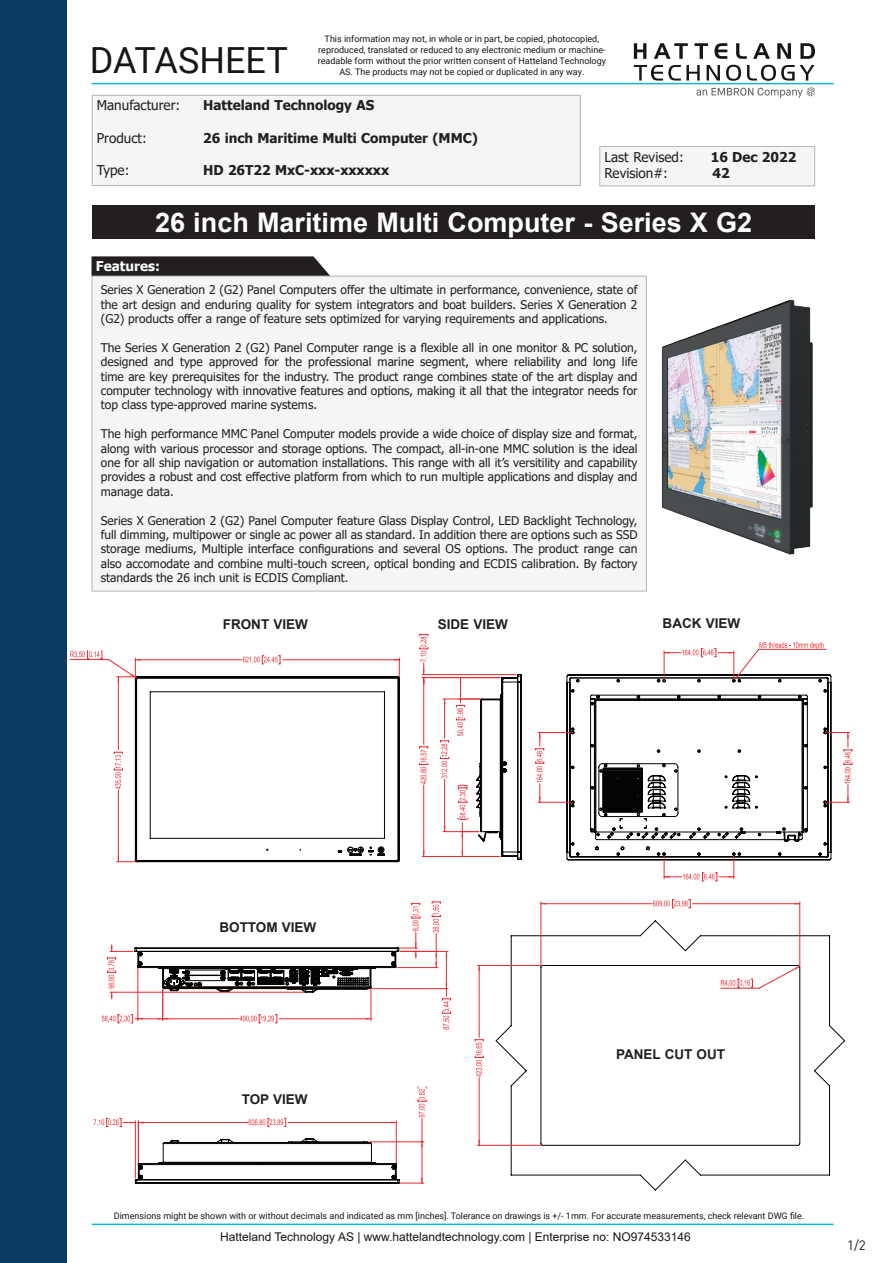
<style>
.page{position:relative;width:893px;height:1263px;background:#fff}
.page>*{position:absolute;margin:0;border:0;box-sizing:border-box;transform-origin:0 0}
.t1{font:36px "Roboto";color:#171518}
.t2{font:700 27px "Arial";color:#fff}
.t3{font:700 13.5px "Tahoma";color:#231f20}
.t4{font:700 13.5px "Arial";color:#231f20}
.t5{font:13.5px "Tahoma";color:#231f20}
.t6{font:700 13.5px "Tahoma";color:#fff}
.t7{font:13.5px "DINOT";color:#231f20}
.t8{font:12px/14.4px "Tahoma";color:#231f20;text-align:justify}
.t9{font:12px "Arial";color:#171518}
.t10{font:9px/10.8px "Roboto";color:#171518;text-align:center}
</style>
<div class="page">
<div style="left:0;top:0;width:66px;height:1263px;background:#0a3b60"></div>
<hr style="left:92px;top:1223px;width:741px;height:2px;background:#06b5df">
<hr style="left:92px;top:83px;width:741px;height:1px;background:#02b4de">
<svg style="left:634px;top:65px;width:66px;height:16px"></svg>
<svg style="left:707px;top:65px;width:13px;height:16px"></svg>
<svg style="left:726px;top:65px;width:15px;height:16px"></svg>
<svg style="left:747px;top:65px;width:68px;height:16px"></svg>
<svg style="left:634px;top:43px;width:12px;height:16px"></svg>
<svg style="left:654px;top:43px;width:34px;height:16px"></svg>
<svg style="left:694px;top:43px;width:14px;height:16px"></svg>
<svg style="left:714px;top:43px;width:13px;height:16px"></svg>
<svg style="left:736px;top:43px;width:11px;height:16px"></svg>
<svg style="left:753px;top:43px;width:17px;height:16px"></svg>
<svg style="left:777px;top:43px;width:14px;height:16px"></svg>
<svg style="left:800px;top:43px;width:15px;height:16px"></svg>
<svg style="left:696px;top:87px;width:119px;height:11px"></svg>
<svg style="left:135px;top:677px;width:264px;height:184px"></svg>
<svg style="left:394px;top:658px;width:6px;height:19px"></svg>
<hr style="left:135px;top:659px;width:107px;height:1px;background:#ee292e">
<hr style="left:282px;top:659px;width:117px;height:1px;background:#ee292e">
<svg style="left:243px;top:655px;width:38px;height:10px"></svg>
<svg style="left:117px;top:856px;width:18px;height:6px"></svg>
<hr style="left:118px;top:677px;width:1px;height:73px;background:#ee292e">
<hr style="left:118px;top:790px;width:1px;height:72px;background:#ee292e">
<svg style="left:114px;top:752px;width:9px;height:37px"></svg>
<svg style="left:70px;top:650px;width:70px;height:32px"></svg>
<hr style="left:422px;top:674px;width:94px;height:1px;background:#ee292e">
<svg style="left:419px;top:634px;width:10px;height:50px"></svg>
<hr style="left:422px;top:677px;width:78px;height:1px;background:#ee292e">
<hr style="left:422px;top:856px;width:78px;height:1px;background:#ee292e">
<hr style="left:423px;top:678px;width:1px;height:66px;background:#ee292e">
<hr style="left:423px;top:785px;width:1px;height:71px;background:#ee292e">
<svg style="left:419px;top:746px;width:10px;height:38px"></svg>
<svg style="left:456px;top:674px;width:65px;height:186px"></svg>
<hr style="left:443px;top:831px;width:36px;height:1px;background:#ee292e">
<hr style="left:443px;top:699px;width:37px;height:1px;background:#ee292e">
<hr style="left:444px;top:779px;width:1px;height:53px;background:#ee292e">
<hr style="left:444px;top:699px;width:1px;height:39px;background:#ee292e">
<svg style="left:440px;top:740px;width:9px;height:38px"></svg>
<svg style="left:567px;top:675px;width:264px;height:185px"></svg>
<hr style="left:538px;top:732px;width:33px;height:1px;background:#ee292e">
<hr style="left:538px;top:802px;width:33px;height:1px;background:#ee292e">
<svg style="left:535px;top:732px;width:10px;height:70px"></svg>
<svg style="left:664px;top:856px;width:70px;height:26px"></svg>
<svg style="left:590px;top:642px;width:263px;height:200px"></svg>
<svg style="left:496px;top:920px;width:349px;height:270px"></svg>
<hr style="left:541px;top:902px;width:1px;height:63px;background:#ee292e">
<hr style="left:799px;top:902px;width:1px;height:63px;background:#ee292e">
<hr style="left:541px;top:903px;width:111px;height:1px;background:#ee292e">
<hr style="left:693px;top:903px;width:107px;height:1px;background:#ee292e">
<svg style="left:653px;top:899px;width:38px;height:9px"></svg>
<hr style="left:477px;top:965px;width:64px;height:1px;background:#ee292e">
<hr style="left:477px;top:1145px;width:64px;height:1px;background:#ee292e">
<hr style="left:479px;top:965px;width:1px;height:72px;background:#ee292e">
<hr style="left:479px;top:1078px;width:1px;height:67px;background:#ee292e">
<svg style="left:475px;top:1039px;width:9px;height:38px"></svg>
<svg style="left:721px;top:966px;width:79px;height:22px"></svg>
<hr style="left:397px;top:967px;width:41px;height:1px;background:#ee292e">
<svg style="left:432px;top:902px;width:15px;height:65px"></svg>
<hr style="left:400px;top:951px;width:48px;height:1px;background:#ee292e">
<hr style="left:372px;top:988px;width:76px;height:1px;background:#ee292e">
<hr style="left:446px;top:951px;width:1px;height:37px;background:#ee292e">
<svg style="left:442px;top:983px;width:9px;height:46px"></svg>
<hr style="left:138px;top:968px;width:1px;height:52px;background:#ee292e">
<svg style="left:102px;top:1014px;width:66px;height:9px"></svg>
<hr style="left:162px;top:989px;width:1px;height:31px;background:#ee292e">
<hr style="left:371px;top:989px;width:1px;height:31px;background:#ee292e">
<hr style="left:163px;top:1018px;width:76px;height:1px;background:#ee292e">
<hr style="left:279px;top:1018px;width:92px;height:1px;background:#ee292e">
<svg style="left:240px;top:1014px;width:38px;height:9px"></svg>
<svg style="left:107px;top:903px;width:314px;height:96px"></svg>
<svg style="left:94px;top:1087px;width:333px;height:97px"></svg>
<div style="left:92px;top:95px;width:488px;height:90px;background:#f5f5f6"></div>
<div style="left:92px;top:95px;width:489px;height:91px;border:1px solid #b6b7bb"></div>
<div style="left:600px;top:147px;width:215px;height:39px;background:#f5f5f6"></div>
<div style="left:599px;top:146px;width:216px;height:40px;border:1px solid #b6b7bb"></div>
<div style="left:92px;top:205px;width:723px;height:34px;background:#231f20"></div>
<svg style="left:92px;top:256px;width:238px;height:20px;background:#464344"></svg>
<div style="left:96px;top:260px;width:217px;height:13px;background:#231f20"></div>
<div style="left:92px;top:276px;width:554px;height:315px;background:#f5f5f6"></div>
<img style="left:661px;top:299px;width:152px;height:256px">
<h1 class="t1" style="left:90px;top:35px;width:200px">DATASHEET</h1>
<p class="t10" style="left:318px;top:33px;width:290px">This information may not, in whole or in part, be copied, photocopied, reproduced, translated or reduced to any electronic medium or machine&shy;readable form without the prior written consent of Hatteland Technology AS. The products may not be copied or duplicated in any way.</p>
<p class="t5" style="left:97px;top:96px;width:85px">Manufacturer:</p>
<p class="t3" style="left:203px;top:96px;width:173px">Hatteland Technology AS</p>
<p class="t5" style="left:97px;top:129px;width:52px">Product:</p>
<p class="t3" style="left:203px;top:128px;width:276px">26 inch Maritime Multi Computer (MMC)</p>
<p class="t5" style="left:97px;top:161px;width:34px">Type:</p>
<p class="t3" style="left:203px;top:161px;width:188px">HD 26T22 MxC-xxx-xxxxxx</p>
<p class="t5" style="left:604px;top:148px;width:81px">Last Revised:</p>
<p class="t3" style="left:711px;top:147px;width:87px">16 Dec 2022</p>
<p class="t5" style="left:604px;top:164px;width:65px">Revision#:</p>
<p class="t3" style="left:712px;top:163px;width:19px">42</p>
<h2 class="t2" style="left:155px;top:204px;width:599px">26 inch Maritime Multi Computer - Series X G2</h2>
<p class="t6" style="left:96px;top:256px;width:65px">Features:</p>
<p class="t8" style="left:101px;top:283px;width:538px">Series X Generation 2 (G2) Panel Computers offer the ultimate in performance, convenience, state of the art design and enduring quality for system integrators and boat builders. Series X Generation 2 (G2) products offer a range of feature sets optimized for varying requirements and applications.</p>
<p class="t8" style="left:101px;top:341px;width:538px">The Series X Generation 2 (G2) Panel Computer range is a flexible all in one monitor &amp; PC solution, designed and type approved for the professional marine segment, where reliability and long life time are key prerequisites for the industry. The product range combines state of the art display and computer technology with innovative features and options, making it all that the integrator needs for top class type-approved marine systems.</p>
<p class="t8" style="left:101px;top:427px;width:538px">The high performance MMC Panel Computer models provide a wide choice of display size and format, along with various processor and storage options. The compact, all-in-one MMC solution is the ideal one for all ship navigation or automation installations. This range with all it’s versitility and capability provides a robust and cost effective platform from which to run multiple applications and display and manage data.</p>
<p class="t8" style="left:101px;top:514px;width:538px">Series X Generation 2 (G2) Panel Computer feature Glass Display Control, LED Backlight Technology, full dimming, multipower or single ac power all as standard. In addition there are options such as SSD storage mediums, Multiple interface configurations and several OS options. The product range can also accomodate and combine multi-touch screen, optical bonding and ECDIS calibration. By factory standards the 26 inch unit is ECDIS Compliant.</p>
<p class="t4" style="left:223px;top:615px;width:87px">FRONT VIEW</p>
<p class="t4" style="left:663px;top:613px;width:79px">BACK VIEW</p>
<p class="t4" style="left:438px;top:615px;width:72px">SIDE VIEW</p>
<p class="t4" style="left:219px;top:918px;width:98px">BOTTOM VIEW</p>
<p class="t4" style="left:242px;top:1090px;width:67px">TOP VIEW</p>
<p class="t4" style="left:616px;top:1045px;width:111px">PANEL CUT OUT</p>
<p class="t10" style="left:114px;top:1210px;width:692px">Dimensions might be shown with or without decimals and indicated as mm [inches]. Tolerance on drawings is +/- 1mm. For accurate measurements, check relevant DWG file.</p>
<p class="t9" style="left:220px;top:1229px;width:472px">Hatteland Technology AS | www.hattelandtechnology.com | Enterprise no: NO974533146</p>
<p class="t7" style="left:847px;top:1236px;width:20px">1/2</p>
</div>
